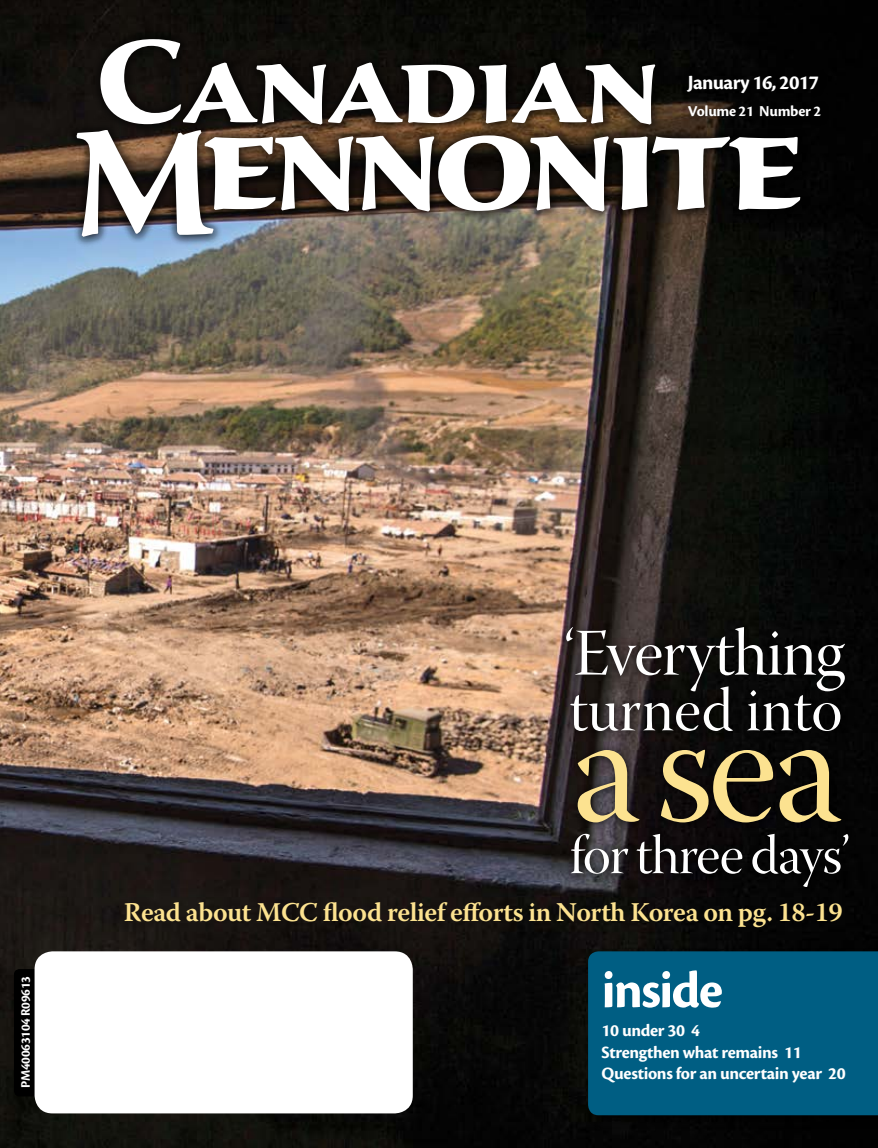
<style>
.page{position:relative;width:878px;height:1148px;background:#fff}
.page>*{position:absolute;margin:0;border:0;box-sizing:border-box;transform-origin:0 0}
.t1{font:158.25px "Warnock Pro Disp";color:#fce290}
.t2{font:66.3px "Warnock Pro Disp";letter-spacing:-.02em;color:#fff}
.t3{font:61.2px "Warnock Pro Disp";letter-spacing:.005em;color:#fff}
.t4{font:54.9px "Warnock Pro Disp";letter-spacing:-.02em;color:#fff}
.t5{font:700 54px "Cronos Pro";color:#fff}
.t6{font:600 27px "Warnock Pro";letter-spacing:-.02em;color:#fce290}
.t7{font:700 21px "Cronos Pro";letter-spacing:-.035em;color:#fff}
.t8{font:700 18px/21.6px "Cronos Pro";letter-spacing:-.02em;color:#fff}
.t9{font:700 15.75px "Cronos Pro";letter-spacing:-.02em;color:#fff}
.t10{font:700 13.5px "Cronos Pro";letter-spacing:-.02em;color:#fff}
</style>
<div class="page">
<img style="left:0;top:0;width:878px;height:1148px">
<div style="left:585px;top:948px;width:293px;height:180px;background:#000"></div>
<div style="left:588px;top:951px;width:290px;height:164px;background:#005e83"></div>
<svg style="left:68px;top:31px;width:741px;height:215px;background:#2c2824"></svg>
<svg style="left:100px;top:39px;width:555px;height:85px"></svg>
<svg style="left:77px;top:130px;width:723px;height:107px"></svg>
<div style="left:682px;top:70px;width:147px;height:56px;background:#000"></div>
<div style="left:558px;top:621px;width:299px;height:274px;background:#000;opacity:.75"></div>
<div style="left:14px;top:969px;width:36px;height:127px;background:#000;border-radius:5px"></div>
<div style="left:35px;top:951px;width:378px;height:162px;background:#fff;border-radius:18px"></div>
<p class="t7" style="left:688px;top:70px;width:132px">January 16, 2017</p>
<p class="t9" style="left:688px;top:102px;width:135px">Volume 21 Number 2</p>
<p class="t10" style="left:18px;top:1088px;width:113px;rotate:-90deg">PM40063104 R09613</p>
<h2 class="t2" style="left:564px;top:617px;width:282px">‘Everything</h2>
<h3 class="t3" style="left:569px;top:677px;width:274px">turned into</h3>
<h1 class="t1" style="left:572px;top:683px;width:270px">a sea</h1>
<h3 class="t4" style="left:569px;top:825px;width:282px">for three days’</h3>
<h3 class="t6" style="left:124px;top:895px;width:720px">Read about MCC flood relief efforts in North Korea on pg. 18-19</h3>
<h3 class="t5" style="left:601px;top:959px;width:123px">inside</h3>
<p class="t8" style="left:601px;top:1020px;width:246px">10 under 30 4<br>Strengthen what remains 11<br>Questions for an uncertain year 20</p>
</div>
